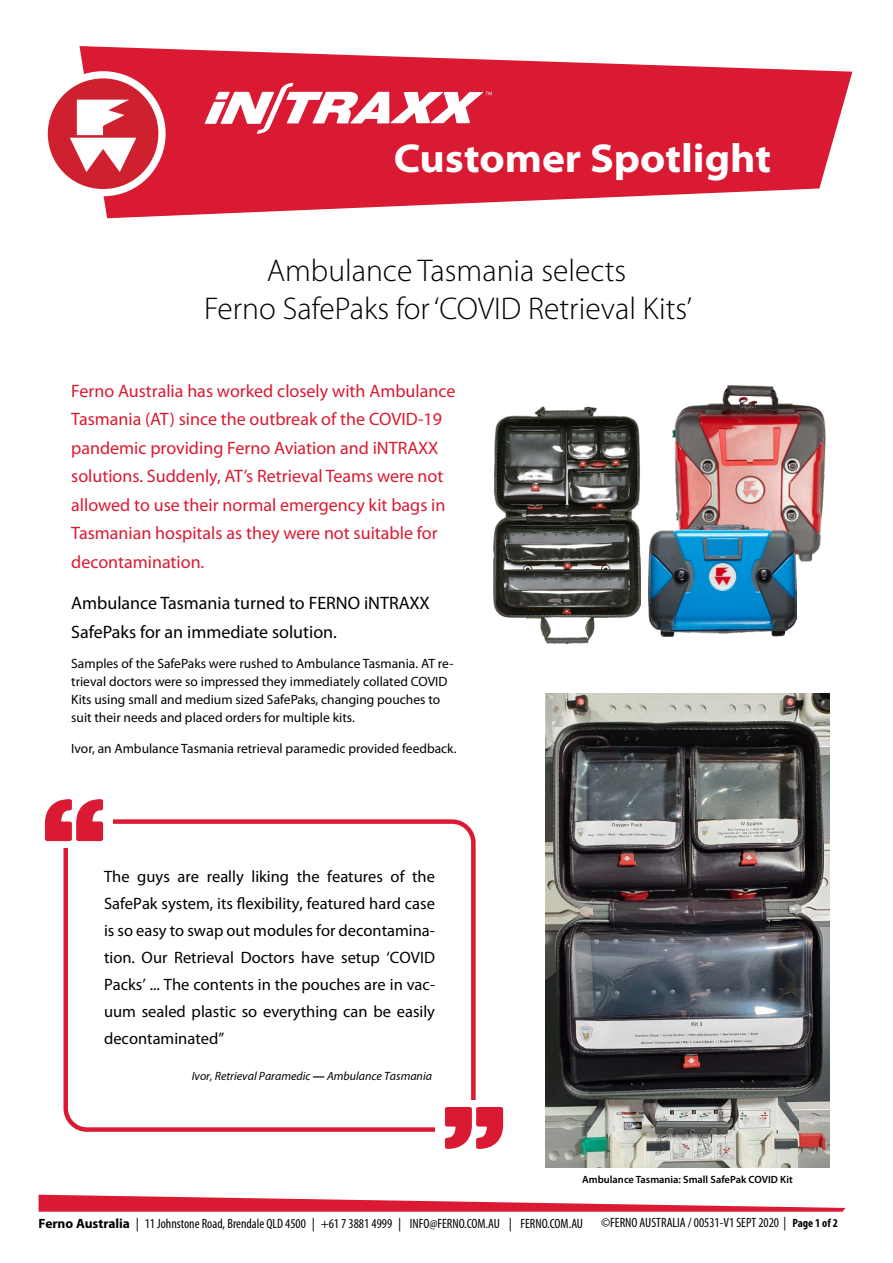
<style>
.page{position:relative;width:893px;height:1263px;background:#fff}
.page>*{position:absolute;margin:0;border:0;box-sizing:border-box;transform-origin:0 0}
.t1{font:700 semi-expanded 40.5px "Myriad Pro";color:#fff}
.t2{font:300 31.5px/37.8px "Myriad Pro";color:#000;text-align:center}
.t3{font:18px/28.5px "Myriad Pro";color:#da1a32}
.t4{font:18px/28.5px "Myriad Pro";color:#000}
.t5{font:16.5px/27px "Myriad Pro";color:#000;text-align:justify}
.t6{font:13.5px/18px "Myriad Pro";color:#000}
.t7{font:condensed 13.5px "Myriad Pro";color:#000}
.t8{font:italic 12px "Myriad Pro";color:#000}
.t9{font:600 10.5px "Myriad Pro";color:#000}
.s1{font-weight:700;font-style:normal}
.s2{font-weight:700;font-stretch:normal}
.s3{font-stretch:normal}
.s4{font-weight:700;font-size:12px}
</style>
<div class="page">
<svg style="left:39px;top:1195px;width:806px;height:17px"></svg>
<svg style="left:79px;top:46px;width:773px;height:172px;fill:#da1a32"></svg>
<div style="left:41px;top:71px;width:125px;height:125px;background:#fff;border-radius:50%"></div>
<div style="left:48px;top:78px;width:110px;height:111px;background:#cf202f;border-radius:50%"></div>
<svg style="left:65px;top:99px;width:76px;height:78px"></svg>
<svg style="left:205px;top:83px;width:287px;height:51px"></svg>
<div style="left:63px;top:819px;width:413px;height:313px;border:4px solid #da1a32;border-radius:21px"></div>
<div style="left:36px;top:794px;width:77px;height:54px;background:#fff"></div>
<svg style="left:45px;top:799px;width:58px;height:42px"></svg>
<div style="left:435px;top:1100px;width:77px;height:54px;background:#fff"></div>
<svg style="left:445px;top:1107px;width:58px;height:42px"></svg>
<img style="left:672px;top:385px;width:154px;height:180px">
<img style="left:648px;top:525px;width:148px;height:112px">
<img style="left:493px;top:406px;width:148px;height:237px">
<img style="left:546px;top:693px;width:283px;height:474px">
<h1 class="t1" style="left:394px;top:136px;width:379px">Customer Spotlight</h1>
<h2 class="t2" style="left:204px;top:252px;width:489px">Ambulance Tasmania selects<br>Ferno SafePaks for ‘COVID Retrieval Kits’</h2>
<p class="t3" style="left:71px;top:376px;width:386px">Ferno Australia has worked closely with Ambulance Tasmania (AT) since the outbreak of the COVID-19 pandemic providing Ferno Aviation and iNTRAXX solutions. Suddenly, AT’s Retrieval Teams were not allowed to use their normal emergency kit bags in Tasmanian hospitals as they were not suitable for decontamination.</p>
<h3 class="t4" style="left:71px;top:588px;width:360px">Ambulance Tasmania turned to FERNO iNTRAXX<br>SafePaks for an immediate solution.</h3>
<p class="t6" style="left:71px;top:655px;width:384px">Samples of the SafePaks were rushed to Ambulance Tasmania. AT re&shy;trieval doctors were so impressed they immediately collated COVID Kits using small and medium sized SafePaks, changing pouches to suit their needs and placed orders for multiple kits.</p>
<p class="t6" style="left:71px;top:739px;width:387px">Ivor, an Ambulance Tasmania retrieval paramedic provided feedback.</p>
<p class="t5" style="left:104px;top:863px;width:333px">The guys are really liking the features of the SafePak system, its flexibility, featured hard case is so easy to swap out modules for decontamina&shy;tion. Our Retrieval Doctors have setup ‘COVID Packs’ ... The contents in the pouches are in vac&shy;uum sealed plastic so everything can be easily decontaminated”</p>
<p class="t8" style="left:192px;top:1068px;width:242px">Ivor, Retrieval Paramedic <span class="s1">—</span> Ambulance Tasmania</p>
<p class="t9" style="left:582px;top:1173px;width:212px">Ambulance Tasmania: Small SafePak COVID Kit</p>
<p class="t7" style="left:39px;top:1215px;width:546px"><span class="s2">Ferno Australia</span> <span class="s3">|</span> 11 Johnstone Road, Brendale QLD 4500 <span class="s3">|</span> +61 7 3881 4999 <span class="s3">|</span> INFO@FERNO.COM.AU <span class="s3">|</span> FERNO.COM.AU</p>
<p class="t7" style="left:601px;top:1215px;width:238px"><span class="s3">©</span>FERNO AUSTRALIA / 00531-V1 SEPT 2020 | <span class="s4">Page 1 of 2</span></p>
</div>
